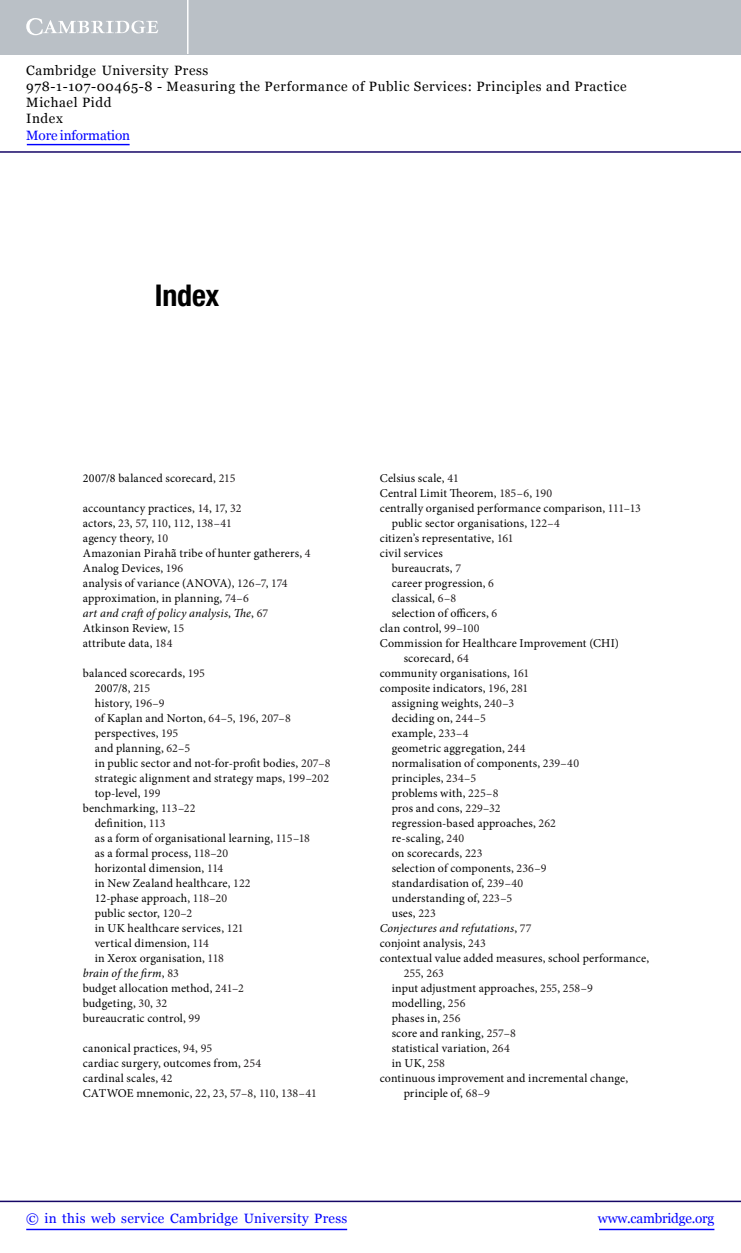
<style>
.page{position:relative;width:741px;height:1253px;background:#fff}
.page>*{position:absolute;margin:0;border:0;box-sizing:border-box;transform-origin:0 0}
.t1{font:700 condensed 30px "Helvetica Neue LT Std";letter-spacing:-.005em;color:#000}
.t2{font:13.5px/16.2px "Georgia";letter-spacing:.045em;color:#000}
.t3{font:13.5px "Georgia";letter-spacing:.025em;color:#00f}
.t4{font:13.5px "Georgia";letter-spacing:-.015em;color:#00f}
.t5{font:13.5px "Georgia";letter-spacing:-.01em;color:#00f}
.t6{font:12px/15px "Minion Pro";letter-spacing:.01em;color:#000}
.t7{font:italic 12px "Minion Pro";letter-spacing:.01em;color:#000}
.t8{font:12px "Minion Pro";letter-spacing:.005em;color:#231f20}
.s1{color:#231f20}
.s2{font-family:"Times New Roman"}
.s3{font-style:italic}
.s4{font-style:normal}
.s5{font-style:normal;color:#231f20}
.s6{color:#000}
</style>
<div class="page">
<div style="left:0;top:0;width:741px;height:54px;background:#bac0c6"></div>
<svg style="left:26px;top:18px;width:132px;height:17px"></svg>
<hr style="left:187px;top:0;width:2px;height:54px;background:#fff">
<hr style="left:0;top:151px;width:741px;height:2px;background:#150666">
<hr style="left:27px;top:144px;width:103px;height:1px;background:#00f">
<hr style="left:599px;top:1228px;width:115px;height:2px;background:#00f">
<hr style="left:0;top:1200px;width:741px;height:2px;background:#150666">
<hr style="left:26px;top:1228px;width:321px;height:2px;background:#00f">
<p class="t2" style="left:26px;top:62px;width:602px">Cambridge University Press<br>978-1-107-00465-8 - Measuring the Performance of Public Services: Principles and Practice Michael Pidd<br>Index</p>
<p class="t5" style="left:26px;top:127px;width:105px">More information</p>
<p class="t1" style="left:155px;top:277px;width:66px">Index</p>
<p class="t6" style="left:83px;top:471px;width:154px">2007/8 balanced scorecard, <span class="s1">215</span></p>
<p class="t6" style="left:83px;top:501px;width:229px">accountancy practices, <span class="s1">14</span>, <span class="s1">17</span>, <span class="s1">32<br></span>actors, <span class="s1">23</span>, <span class="s1">57</span>, <span class="s1">110</span>, <span class="s1">112</span>, <span class="s1">138–41<br></span>agency theory, <span class="s1">10<br></span>Amazonian Pirah<span class="s2">ã</span> tribe of hunter gatherers, <span class="s1">4<br></span>Analog Devices, <span class="s1">196<br></span>analysis of variance (ANOVA), <span class="s1">126–7</span>, <span class="s1">174 </span>approximation, in planning, <span class="s1">74–6<br></span><span class="s3">art and craft of policy analysis</span>, <span class="s3">The</span>, <span class="s1">67<br></span>Atkinson Review, <span class="s1">15<br></span>attribute data, <span class="s1">184</span></p>
<p class="t6" style="left:83px;top:666px;width:124px">balanced scorecards, <span class="s1">195</span></p>
<p class="t6" style="left:95px;top:681px;width:57px">2007/8, <span class="s1">215</span></p>
<p class="t6" style="left:95px;top:696px;width:71px">history, <span class="s1">196–9</span></p>
<p class="t6" style="left:95px;top:711px;width:198px">of Kaplan and Norton, <span class="s1">64–5</span>, <span class="s1">196</span>, <span class="s1">207–8</span></p>
<p class="t6" style="left:95px;top:726px;width:85px">perspectives, <span class="s1">195</span></p>
<p class="t6" style="left:95px;top:741px;width:97px">and planning, <span class="s1">62–5</span></p>
<p class="t6" style="left:95px;top:756px;width:237px">in public sector and not-for-profit bodies, <span class="s1">207–8</span></p>
<p class="t6" style="left:95px;top:771px;width:236px">strategic alignment and strategy maps, <span class="s1">199–202</span></p>
<p class="t6" style="left:95px;top:786px;width:67px">top-level, <span class="s1">199</span></p>
<p class="t6" style="left:83px;top:801px;width:114px">benchmarking, <span class="s1">113–22</span></p>
<p class="t6" style="left:95px;top:816px;width:72px">definition, <span class="s1">113</span></p>
<p class="t6" style="left:95px;top:831px;width:217px">as a form of organisational learning, <span class="s1">115–18</span></p>
<p class="t6" style="left:95px;top:846px;width:135px">as a formal process, <span class="s1">118–20</span></p>
<p class="t6" style="left:95px;top:861px;width:130px">horizontal dimension, <span class="s1">114</span></p>
<p class="t6" style="left:95px;top:876px;width:157px">in New Zealand healthcare, <span class="s1">122</span></p>
<p class="t6" style="left:95px;top:891px;width:134px">12-phase approach, <span class="s1">118–20</span></p>
<p class="t6" style="left:95px;top:906px;width:99px">public sector, <span class="s1">120–2</span></p>
<p class="t6" style="left:95px;top:921px;width:151px">in UK healthcare services, <span class="s1">121</span></p>
<p class="t6" style="left:95px;top:936px;width:116px">vertical dimension, <span class="s1">114</span></p>
<p class="t6" style="left:95px;top:951px;width:131px">in Xerox organisation, <span class="s1">118</span></p>
<p class="t7" style="left:83px;top:965px;width:98px">brain of the firm<span class="s4">,</span> <span class="s5">83</span></p>
<p class="t6" style="left:83px;top:981px;width:163px">budget allocation method, <span class="s1">241–2</span></p>
<p class="t6" style="left:83px;top:996px;width:86px">budgeting, <span class="s1">30</span>, <span class="s1">32</span></p>
<p class="t6" style="left:83px;top:1011px;width:119px">bureaucratic control, <span class="s1">99</span></p>
<p class="t6" style="left:83px;top:1041px;width:236px">canonical practices, <span class="s1">94</span>, <span class="s1">95<br></span>cardiac surgery, outcomes from, <span class="s1">254<br></span>cardinal scales, <span class="s1">42<br></span>CATWOE mnemonic, <span class="s1">22</span>, <span class="s1">23</span>, <span class="s1">57–8</span>, <span class="s1">110</span>, <span class="s1">138–41</span></p>
<p class="t6" style="left:380px;top:471px;width:81px">Celsius scale, <span class="s1">41</span></p>
<p class="t6" style="left:380px;top:486px;width:174px">Central Limit Theorem, <span class="s1">185–6</span>, <span class="s1">190</span></p>
<p class="t6" style="left:380px;top:501px;width:263px">centrally organised performance comparison, <span class="s1">111–13</span></p>
<p class="t6" style="left:392px;top:516px;width:170px">public sector organisations, <span class="s1">122–4</span></p>
<p class="t6" style="left:380px;top:531px;width:135px">citizen’s representative, <span class="s1">161</span></p>
<p class="t6" style="left:380px;top:546px;width:65px">civil services</p>
<p class="t6" style="left:392px;top:561px;width:71px">bureaucrats, <span class="s1">7</span></p>
<p class="t6" style="left:392px;top:576px;width:104px">career progression, <span class="s1">6</span></p>
<p class="t6" style="left:392px;top:591px;width:66px">classical, <span class="s1">6–8</span></p>
<p class="t6" style="left:392px;top:606px;width:107px">selection of officers, <span class="s1">6</span></p>
<p class="t6" style="left:380px;top:621px;width:101px">clan control, <span class="s1">99–100</span></p>
<p class="t6" style="left:380px;top:636px;width:241px">Commission for Healthcare Improvement (CHI)</p>
<p class="t6" style="left:404px;top:651px;width:67px">scorecard, <span class="s1">64</span></p>
<p class="t6" style="left:380px;top:666px;width:151px">community organisations, <span class="s1">161</span></p>
<p class="t6" style="left:380px;top:681px;width:150px">composite indicators, <span class="s1">196</span>, <span class="s1">281</span></p>
<p class="t6" style="left:392px;top:696px;width:124px">assigning weights, <span class="s1">240–3</span></p>
<p class="t6" style="left:392px;top:711px;width:96px">deciding on, <span class="s1">244–5</span></p>
<p class="t6" style="left:392px;top:726px;width:78px">example, <span class="s1">233–4</span></p>
<p class="t6" style="left:392px;top:741px;width:135px">geometric aggregation, <span class="s1">244</span></p>
<p class="t6" style="left:392px;top:756px;width:189px">normalisation of components, <span class="s1">239–40</span></p>
<p class="t6" style="left:392px;top:771px;width:86px">principles, <span class="s1">234–5</span></p>
<p class="t6" style="left:392px;top:786px;width:108px">problems with, <span class="s1">225–8</span></p>
<p class="t6" style="left:392px;top:801px;width:110px">pros and cons, <span class="s1">229–32</span></p>
<p class="t6" style="left:392px;top:816px;width:166px">regression-based approaches, <span class="s1">262</span></p>
<p class="t6" style="left:392px;top:831px;width:74px">re-scaling, <span class="s1">240</span></p>
<p class="t6" style="left:392px;top:846px;width:92px">on scorecards, <span class="s1">223</span></p>
<p class="t6" style="left:392px;top:861px;width:156px">selection of components, <span class="s1">236–9</span></p>
<p class="t6" style="left:392px;top:876px;width:133px">standardisation of, <span class="s1">239–40</span></p>
<p class="t6" style="left:392px;top:891px;width:122px">understanding of, <span class="s1">223–5</span></p>
<p class="t6" style="left:392px;top:906px;width:46px">uses, <span class="s1">223</span></p>
<p class="t7" style="left:380px;top:920px;width:153px">Conjectures and refutations<span class="s4">,</span> <span class="s5">77</span></p>
<p class="t6" style="left:380px;top:936px;width:108px">conjoint analysis, <span class="s1">243</span></p>
<p class="t6" style="left:380px;top:951px;width:271px">contextual value added measures, school performance,</p>
<p class="t8" style="left:404px;top:965px;width:42px">255<span class="s6">,</span> 263</p>
<p class="t6" style="left:392px;top:981px;width:203px">input adjustment approaches, <span class="s1">255</span>, <span class="s1">258–9</span></p>
<p class="t6" style="left:392px;top:996px;width:75px">modelling, <span class="s1">256</span></p>
<p class="t6" style="left:392px;top:1011px;width:70px">phases in, <span class="s1">256</span></p>
<p class="t6" style="left:392px;top:1026px;width:126px">score and ranking, <span class="s1">257–8</span></p>
<p class="t6" style="left:392px;top:1041px;width:120px">statistical variation, <span class="s1">264</span></p>
<p class="t6" style="left:392px;top:1056px;width:55px">in UK, <span class="s1">258</span></p>
<p class="t6" style="left:380px;top:1071px;width:250px">continuous improvement and incremental change,</p>
<p class="t6" style="left:404px;top:1086px;width:88px">principle of, <span class="s1">68–9</span></p>
<p class="t3" style="left:26px;top:1211px;width:323px">© in this web service Cambridge University Press</p>
<p class="t4" style="left:598px;top:1211px;width:118px">www.cambridge.org</p>
</div>
